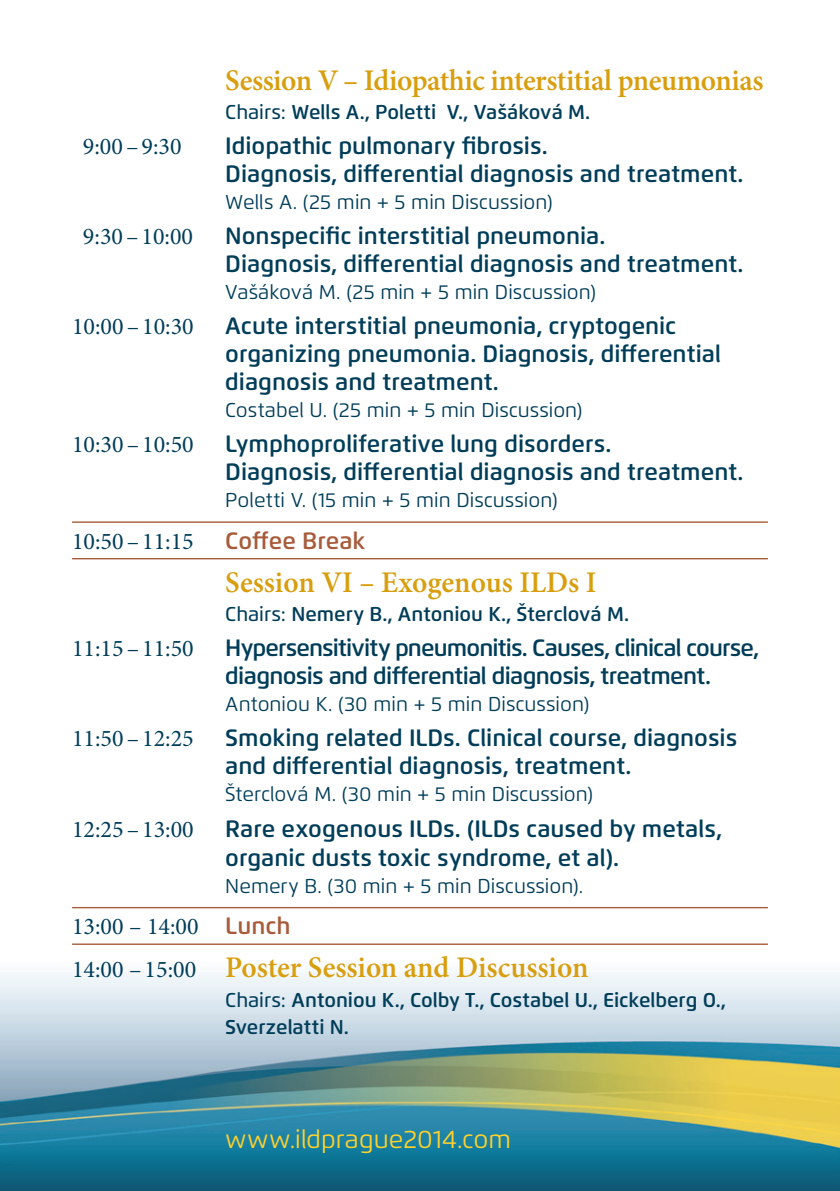
<style>
.page{position:relative;width:840px;height:1191px;background:#fff}
.page>*{position:absolute;margin:0;border:0;box-sizing:border-box;transform-origin:0 0}
._1_Titul_Session{font:600 30px "Minion Pro";letter-spacing:-.01em;color:#d89e0e}
.t1{font:25.2px "Flexo";color:#ffd22c}
._1_Čas{font:24px "Minion Pro";color:#003d59}
._1_Čas-2{font:600 23.6px/28.4px "Flexo";color:#003d59}
._1_Čas-3{font:600 23.6px/28.4px "Flexo";letter-spacing:-.03em;color:#003d59}
._1_Čas-4{font:600 23.6px "Flexo";color:#a85b3a}
._1_Jména{font:20px "Flexo";color:#003d59}
._1_Chairs_-_Jména_Bo{font:600 20px/27px "Flexo";color:#003d59}
.s1{font-weight:500}
.s2{font-family:"Flexo";font-weight:600;font-size:23.6px;color:#a85b3a}
.s3{font-weight:400;font-size:24px;color:#003d59}
</style>
<div class="page">
<img style="left:0;top:521px;width:839px;height:670px">
<hr style="left:72px;top:521px;width:695px;height:2px;background:#a85b3a">
<hr style="left:72px;top:558px;width:695px;height:1px;background:#a85b3a">
<hr style="left:72px;top:907px;width:695px;height:1px;background:#a85b3a">
<hr style="left:72px;top:943px;width:695px;height:2px;background:#a85b3a">
<p class="_1_Titul_Session" style="left:225px;top:59px;width:539px">Session V – Idiopathic interstitial pneumonias</p>
<p class="_1_Chairs_-_Jména_Bo" style="left:225px;top:99px;width:366px"><span class="s1">Chairs:</span> Wells A., Poletti V., Vašáková M.</p>
<p class="_1_Čas" style="left:83px;top:130px;width:100px">9:00–9:30</p>
<p class="_1_Čas-2" style="left:225px;top:131px;width:519px">Idiopathic pulmonary fibrosis.<br>Diagnosis, differential diagnosis and treatment.</p>
<p class="_1_Jména" style="left:225px;top:190px;width:329px">Wells A. (25 min + 5 min Discussion)</p>
<p class="_1_Čas" style="left:83px;top:220px;width:112px">9:30–10:00</p>
<p class="_1_Čas-2" style="left:225px;top:221px;width:519px">Nonspecific interstitial pneumonia.<br>Diagnosis, differential diagnosis and treatment.</p>
<p class="_1_Jména" style="left:225px;top:280px;width:372px">Vašáková M. (25 min + 5 min Discussion)</p>
<p class="_1_Čas" style="left:72px;top:310px;width:123px">10:00–10:30</p>
<p class="_1_Čas-2" style="left:225px;top:311px;width:497px">Acute interstitial pneumonia, cryptogenic organizing pneumonia. Diagnosis, differential diagnosis and treatment.</p>
<p class="_1_Jména" style="left:225px;top:398px;width:358px">Costabel U. (25 min + 5 min Discussion)</p>
<p class="_1_Čas" style="left:72px;top:428px;width:123px">10:30–10:50</p>
<p class="_1_Čas-2" style="left:225px;top:429px;width:519px">Lymphoproliferative lung disorders.<br>Diagnosis, differential diagnosis and treatment.</p>
<p class="_1_Jména" style="left:225px;top:488px;width:333px">Poletti V. (15 min + 5 min Discussion)</p>
<p class="_1_Čas" style="left:72px;top:525px;width:123px">10:50–11:15</p>
<p class="_1_Čas-4" style="left:225px;top:526px;width:141px">Coffee Break</p>
<p class="_1_Titul_Session" style="left:225px;top:561px;width:372px">Session VI – Exogenous ILDs I</p>
<p class="_1_Chairs_-_Jména_Bo" style="left:225px;top:601px;width:405px"><span class="s1">Chairs:</span> Nemery B., Antoniou K., Šterclová M.</p>
<p class="_1_Čas" style="left:72px;top:632px;width:123px">11:15–11:50</p>
<p class="_1_Čas-3" style="left:225px;top:633px;width:535px">Hypersensitivity pneumonitis. Causes, clinical course, diagnosis and differential diagnosis, treatment.</p>
<p class="_1_Jména" style="left:225px;top:692px;width:365px">Antoniou K. (30 min + 5 min Discussion)</p>
<p class="_1_Čas" style="left:72px;top:722px;width:123px">11:50–12:25</p>
<p class="_1_Čas-2" style="left:225px;top:723px;width:513px">Smoking related ILDs. Clinical course, diagnosis and differential diagnosis, treatment.</p>
<p class="_1_Jména" style="left:225px;top:782px;width:369px">Šterclová M. (30 min + 5 min Discussion)</p>
<p class="_1_Čas" style="left:72px;top:813px;width:123px">12:25–13:00</p>
<p class="_1_Čas-2" style="left:225px;top:814px;width:498px">Rare exogenous ILDs. (ILDs caused by metals, organic dusts toxic syndrome, et al).</p>
<p class="_1_Jména" style="left:225px;top:873px;width:359px">Nemery B. (30 min + 5 min Discussion).</p>
<p class="_1_Čas" style="left:72px;top:910px;width:219px">13:00 – 14:00 <span class="s2">Lunch</span></p>
<p class="_1_Titul_Session" style="left:72px;top:946px;width:517px"><span class="s3">14:00 –15:00</span> Poster Session and Discussion</p>
<p class="_1_Chairs_-_Jména_Bo" style="left:225px;top:986px;width:502px"><span class="s1">Chairs:</span> Antoniou K., Colby T., Costabel U., Eickelberg O.,<br>Sverzelatti N.</p>
<p class="t1" style="left:225px;top:1124px;width:287px">www.ildprague2014.com</p>
</div>
